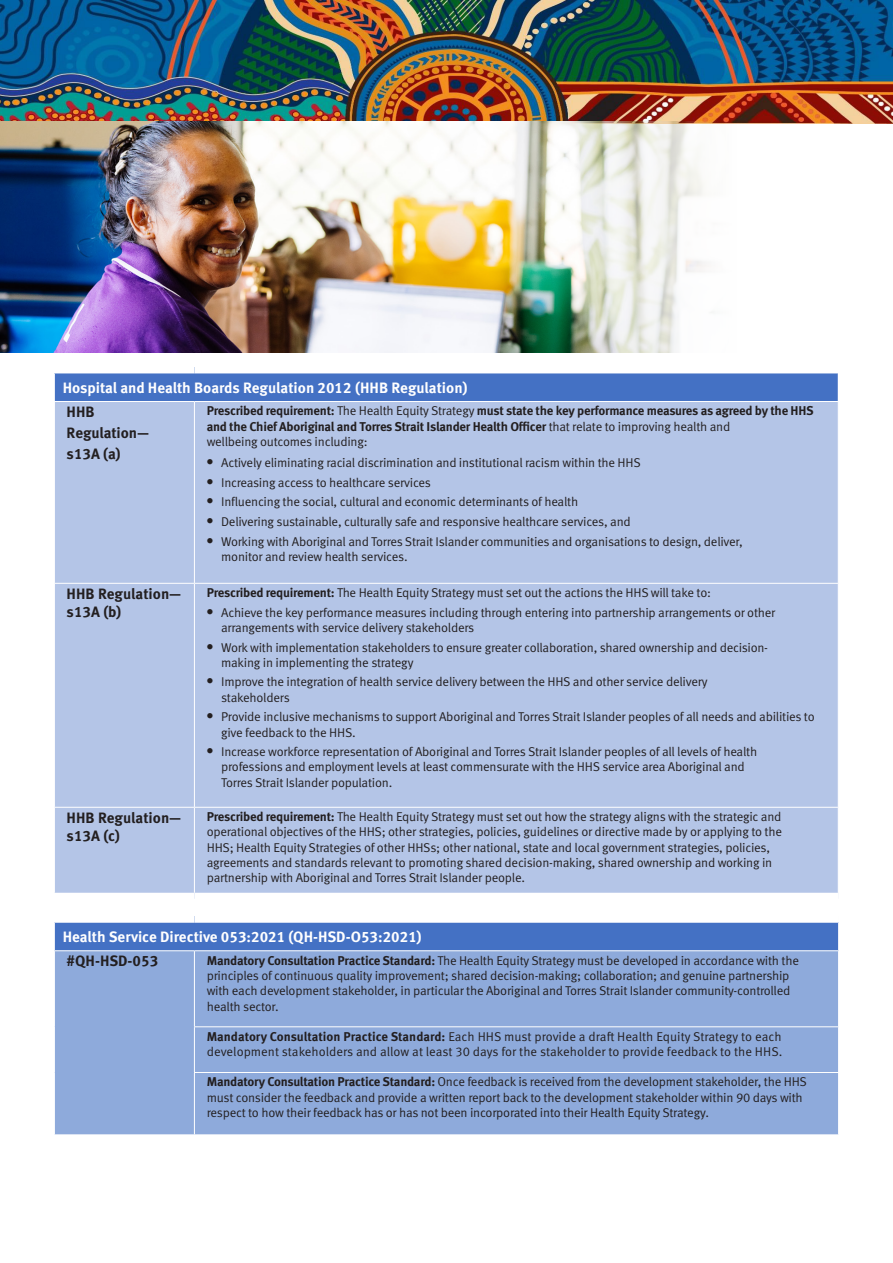
<style>
.page{position:relative;width:893px;height:1263px;background:#fff}
.page>*{position:absolute;margin:0;border:0;box-sizing:border-box;transform-origin:0 0}
.Table_Paragraph{font:700 15px "Meta OT";color:#fff}
.Table_Paragraph-2{font:700 15px/21px "Meta OT";color:#231f20}
.Table_Paragraph-3{font:12.75px/15.3px "Meta OT Norm";letter-spacing:-.02em;color:#231f20}
.Table_Paragraph-4{font:700 12.75px/15.3px "Meta OT";letter-spacing:-.02em;color:#231f20}
.Table_Paragraph-5{font:12.75px/15.3px "Meta OT Norm";color:#231f20}
.s1{font-family:"Meta OT Norm";font-weight:400}
.s2{font-size:15px}
.s3{font-family:"Meta OT";font-weight:700}
</style>
<div class="page">
<div style="left:54px;top:367px;width:784px;height:34px;background:#4471c4"></div>
<div style="left:55px;top:402px;width:783px;height:491px;background:#b4c5e7"></div>
<svg style="left:54px;top:373px;width:1px;height:28px"></svg>
<hr style="left:194px;top:402px;width:1px;height:181px;background:#fff">
<div style="left:54px;top:361px;width:140px;height:12px;background:#fff"></div>
<div style="left:194px;top:361px;width:645px;height:12px;background:#fff"></div>
<hr style="left:194px;top:584px;width:1px;height:223px;background:#fff">
<hr style="left:54px;top:807px;width:140px;height:1px;background:#fff">
<hr style="left:194px;top:807px;width:645px;height:1px;background:#fff">
<hr style="left:194px;top:808px;width:1px;height:85px;background:#fff">
<hr style="left:54px;top:583px;width:140px;height:1px;background:#fff">
<hr style="left:194px;top:583px;width:645px;height:1px;background:#fff">
<div style="left:54px;top:917px;width:785px;height:34px;background:#4471c4"></div>
<div style="left:55px;top:951px;width:783px;height:183px;background:#8eaadb"></div>
<svg style="left:54px;top:923px;width:1px;height:27px"></svg>
<svg style="left:838px;top:923px;width:1px;height:27px"></svg>
<hr style="left:54px;top:950px;width:140px;height:1px;background:#fff">
<hr style="left:194px;top:950px;width:645px;height:1px;background:#fff">
<hr style="left:194px;top:951px;width:1px;height:75px;background:#fff">
<hr style="left:194px;top:1026px;width:645px;height:1px;background:#fff">
<hr style="left:194px;top:1027px;width:1px;height:45px;background:#fff">
<hr style="left:194px;top:1072px;width:645px;height:1px;background:#fff">
<hr style="left:194px;top:1073px;width:1px;height:61px;background:#fff">
<div style="left:54px;top:911px;width:140px;height:12px;background:#fff"></div>
<div style="left:194px;top:911px;width:645px;height:12px;background:#fff"></div>
<img style="left:0;top:0;width:893px;height:124px">
<img style="left:0;top:121px;width:748px;height:232px">
<p class="Table_Paragraph" style="left:63px;top:378px;width:406px">Hospital and Health Boards Regulation 2012 (HHB Regulation)</p>
<p class="Table_Paragraph-2" style="left:67px;top:401px;width:84px">HHB<br>Regulation— s13A (a)</p>
<p class="Table_Paragraph-4" style="left:207px;top:403px;width:609px">Prescribed requirement: <span class="s1">The Health Equity Strategy</span> must state the key performance measures as agreed by the HHS and the Chief Aboriginal and Torres Strait Islander Health Officer <span class="s1">that relate to improving health and<br>wellbeing outcomes including:</span></p>
<p class="Table_Paragraph-3" style="left:206px;top:455px;width:436px"><span class="s2">•</span> Actively eliminating racial discrimination and institutional racism within the HHS</p>
<p class="Table_Paragraph-3" style="left:206px;top:475px;width:226px"><span class="s2">•</span> Increasing access to healthcare services</p>
<p class="Table_Paragraph-3" style="left:206px;top:494px;width:374px"><span class="s2">•</span> Influencing the social, cultural and economic determinants of health</p>
<p class="Table_Paragraph-3" style="left:206px;top:514px;width:426px"><span class="s2">•</span> Delivering sustainable, culturally safe and responsive healthcare services, and</p>
<p class="Table_Paragraph-3" style="left:221px;top:534px;width:523px;text-indent:-15px"><span class="s2">•</span> Working with Aboriginal and Torres Strait Islander communities and organisations to design, deliver, monitor and review health services.</p>
<p class="Table_Paragraph-2" style="left:67px;top:585px;width:116px;line-height:18px">HHB Regulation— s13A (b)</p>
<p class="Table_Paragraph-3" style="left:207px;top:585px;width:506px"><span class="s3">Prescribed requirement:</span> The Health Equity Strategy must set out the actions the HHS will take to:</p>
<p class="Table_Paragraph-3" style="left:221px;top:605px;width:556px;text-indent:-15px"><span class="s2">•</span> Achieve the key performance measures including through entering into partnership arrangements or other arrangements with service delivery stakeholders</p>
<p class="Table_Paragraph-3" style="left:221px;top:640px;width:548px;text-indent:-15px"><span class="s2">•</span> Work with implementation stakeholders to ensure greater collaboration, shared ownership and decision&shy;making in implementing the strategy</p>
<p class="Table_Paragraph-3" style="left:221px;top:674px;width:488px;text-indent:-15px"><span class="s2">•</span> Improve the integration of health service delivery between the HHS and other service delivery stakeholders</p>
<p class="Table_Paragraph-3" style="left:221px;top:709px;width:595px;text-indent:-15px"><span class="s2">•</span> Provide inclusive mechanisms to support Aboriginal and Torres Strait Islander peoples of all needs and abilities to give feedback to the HHS.</p>
<p class="Table_Paragraph-3" style="left:221px;top:744px;width:538px;text-indent:-15px"><span class="s2">•</span> Increase workforce representation of Aboriginal and Torres Strait Islander peoples of all levels of health professions and employment levels at least commensurate with the HHS service area Aboriginal and<br>Torres Strait Islander population.</p>
<p class="Table_Paragraph-2" style="left:67px;top:809px;width:116px;line-height:18px">HHB Regulation— s13A (c)</p>
<p class="Table_Paragraph-3" style="left:207px;top:809px;width:577px"><span class="s3">Prescribed requirement:</span> The Health Equity Strategy must set out how the strategy aligns with the strategic and operational objectives of the HHS; other strategies, policies, guidelines or directive made by or applying to the HHS; Health Equity Strategies of other HHSs; other national, state and local government strategies, policies, agreements and standards relevant to promoting shared decision-making, shared ownership and working in partnership with Aboriginal and Torres Strait Islander people.</p>
<p class="Table_Paragraph" style="left:63px;top:927px;width:360px">Health Service Directive 053:2021 (QH-HSD-O53:2021)</p>
<p class="Table_Paragraph-2" style="left:67px;top:951px;width:93px">#QH-HSD-053</p>
<p class="Table_Paragraph-3" style="left:207px;top:953px;width:594px"><span class="s3">Mandatory Consultation Practice Standard:</span> The Health Equity Strategy must be developed in accordance with the principles of continuous quality improvement; shared decision-making; collaboration; and genuine partnership with each development stakeholder, in particular the Aboriginal and Torres Strait Islander community-controlled health sector.</p>
<p class="Table_Paragraph-5" style="left:207px;top:1029px;width:577px"><span class="s3">Mandatory Consultation Practice Standard:</span> Each HHS must provide a draft Health Equity Strategy to each development stakeholders and allow at least 30 days for the stakeholder to provide feedback to the HHS.</p>
<p class="Table_Paragraph-3" style="left:207px;top:1074px;width:602px"><span class="s3">Mandatory Consultation Practice Standard:</span> Once feedback is received from the development stakeholder, the HHS must consider the feedback and provide a written report back to the development stakeholder within 90 days with respect to how their feedback has or has not been incorporated into their Health Equity Strategy.</p>
</div>
